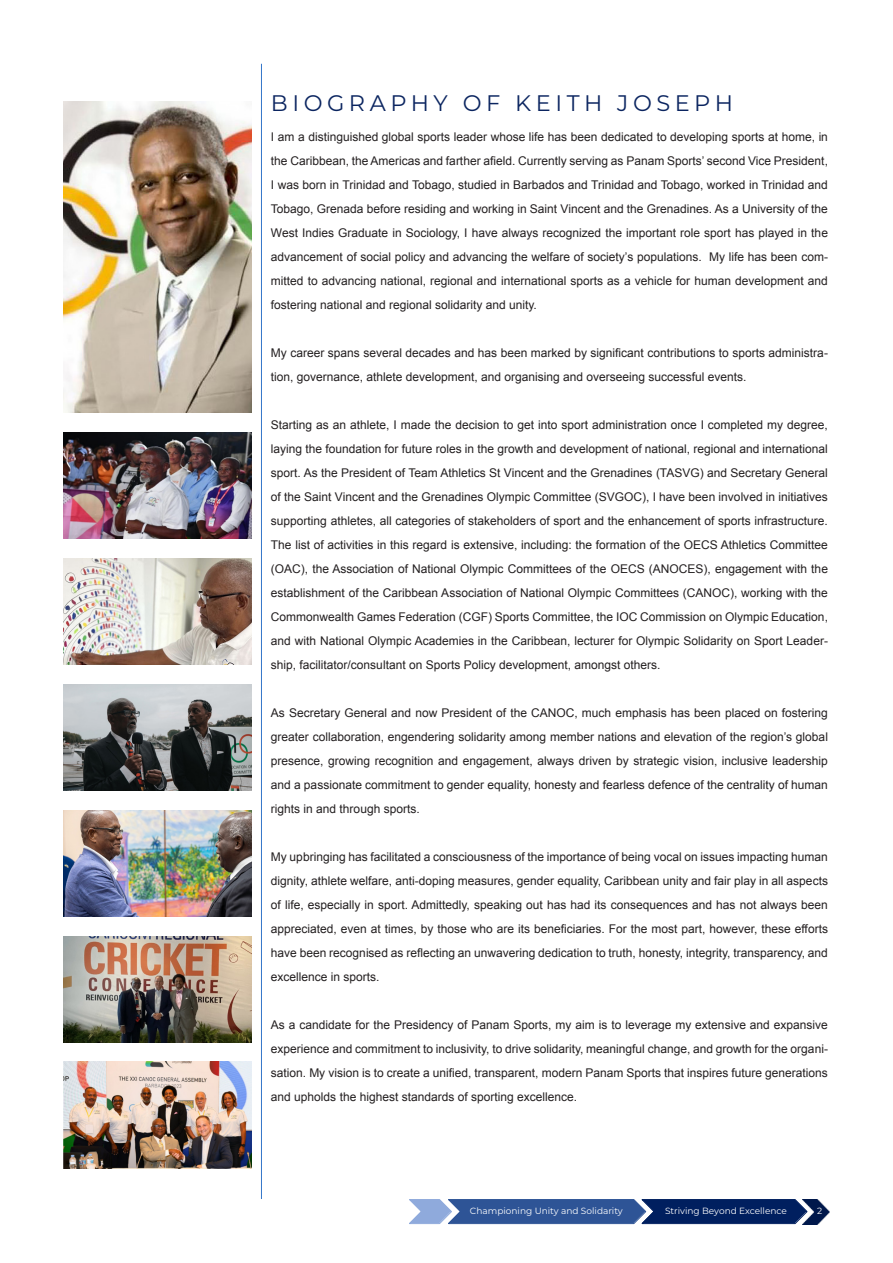
<style>
.page{position:relative;width:893px;height:1263px;background:#fff}
.page>*{position:absolute;margin:0;border:0;box-sizing:border-box;transform-origin:0 0}
.Paragraph_Style_6{font:22.5px "Montserrat";letter-spacing:.2em;color:#0b2560}
.Paragraph_Style_14{font:12px/24px "Arial";color:#231f20;text-align:justify}
.t1{font:9px "Montserrat";color:#fff}
</style>
<div class="page">
<hr style="left:261px;top:64px;width:1px;height:1135px;background:#3376c9">
<img style="left:64px;top:558px;width:188px;height:107px">
<img style="left:64px;top:432px;width:188px;height:107px">
<img style="left:64px;top:1062px;width:188px;height:106px">
<img style="left:64px;top:936px;width:188px;height:106px">
<img style="left:64px;top:684px;width:188px;height:106px">
<img style="left:64px;top:810px;width:188px;height:106px">
<img style="left:64px;top:101px;width:188px;height:312px">
<svg style="left:409px;top:1199px;width:393px;height:25px;background:#2f508c"></svg>
<img style="left:802px;top:1199px;width:27px;height:25px">
<p class="Paragraph_Style_6" style="left:271px;top:88px;width:464px">BIOGRAPHY OF KEITH JOSEPH</p>
<p class="Paragraph_Style_14" style="left:271px;top:124px;width:559px">I am a distinguished global sports leader whose life has been dedicated to developing sports at home, in the Caribbean, the Americas and farther afield. Currently serving as Panam Sports’ second Vice President, I was born in Trinidad and Tobago, studied in Barbados and Trinidad and Tobago, worked in Trinidad and Tobago, Grenada before residing and working in Saint Vincent and the Grenadines. As a University of the West Indies Graduate in Sociology, I have always recognized the important role sport has played in the advancement of social policy and advancing the welfare of society’s populations. My life has been com&shy;mitted to advancing national, regional and international sports as a vehicle for human development and fostering national and regional solidarity and unity.</p>
<p class="Paragraph_Style_14" style="left:271px;top:340px;width:559px">My career spans several decades and has been marked by significant contributions to sports administra&shy;tion, governance, athlete development, and organising and overseeing successful events.</p>
<p class="Paragraph_Style_14" style="left:271px;top:412px;width:559px">Starting as an athlete, I made the decision to get into sport administration once I completed my degree, laying the foundation for future roles in the growth and development of national, regional and international sport. As the President of Team Athletics St Vincent and the Grenadines (TASVG) and Secretary General of the Saint Vincent and the Grenadines Olympic Committee (SVGOC), I have been involved in initiatives supporting athletes, all categories of stakeholders of sport and the enhancement of sports infrastructure.<br>The list of activities in this regard is extensive, including: the formation of the OECS Athletics Committee (OAC), the Association of National Olympic Committees of the OECS (ANOCES), engagement with the establishment of the Caribbean Association of National Olympic Committees (CANOC), working with the Commonwealth Games Federation (CGF) Sports Committee, the IOC Commission on Olympic Education, and with National Olympic Academies in the Caribbean, lecturer for Olympic Solidarity on Sport Leader&shy;ship, facilitator/consultant on Sports Policy development, amongst others.</p>
<p class="Paragraph_Style_14" style="left:271px;top:700px;width:559px">As Secretary General and now President of the CANOC, much emphasis has been placed on fostering greater collaboration, engendering solidarity among member nations and elevation of the region’s global presence, growing recognition and engagement, always driven by strategic vision, inclusive leadership and a passionate commitment to gender equality, honesty and fearless defence of the centrality of human rights in and through sports.</p>
<p class="Paragraph_Style_14" style="left:271px;top:844px;width:559px">My upbringing has facilitated a consciousness of the importance of being vocal on issues impacting human dignity, athlete welfare, anti-doping measures, gender equality, Caribbean unity and fair play in all aspects of life, especially in sport. Admittedly, speaking out has had its consequences and has not always been appreciated, even at times, by those who are its beneficiaries. For the most part, however, these efforts have been recognised as reflecting an unwavering dedication to truth, honesty, integrity, transparency, and excellence in sports.</p>
<p class="Paragraph_Style_14" style="left:271px;top:1012px;width:559px">As a candidate for the Presidency of Panam Sports, my aim is to leverage my extensive and expansive experience and commitment to inclusivity, to drive solidarity, meaningful change, and growth for the organi&shy;sation. My vision is to create a unified, transparent, modern Panam Sports that inspires future generations and upholds the highest standards of sporting excellence.</p>
<p class="t1" style="left:470px;top:1204px;width:154px">Championing Unity and Solidarity</p>
<p class="t1" style="left:665px;top:1204px;width:123px">Striving Beyond Excellence</p>
<p class="t1" style="left:817px;top:1204px;width:7px">2</p>
</div>
